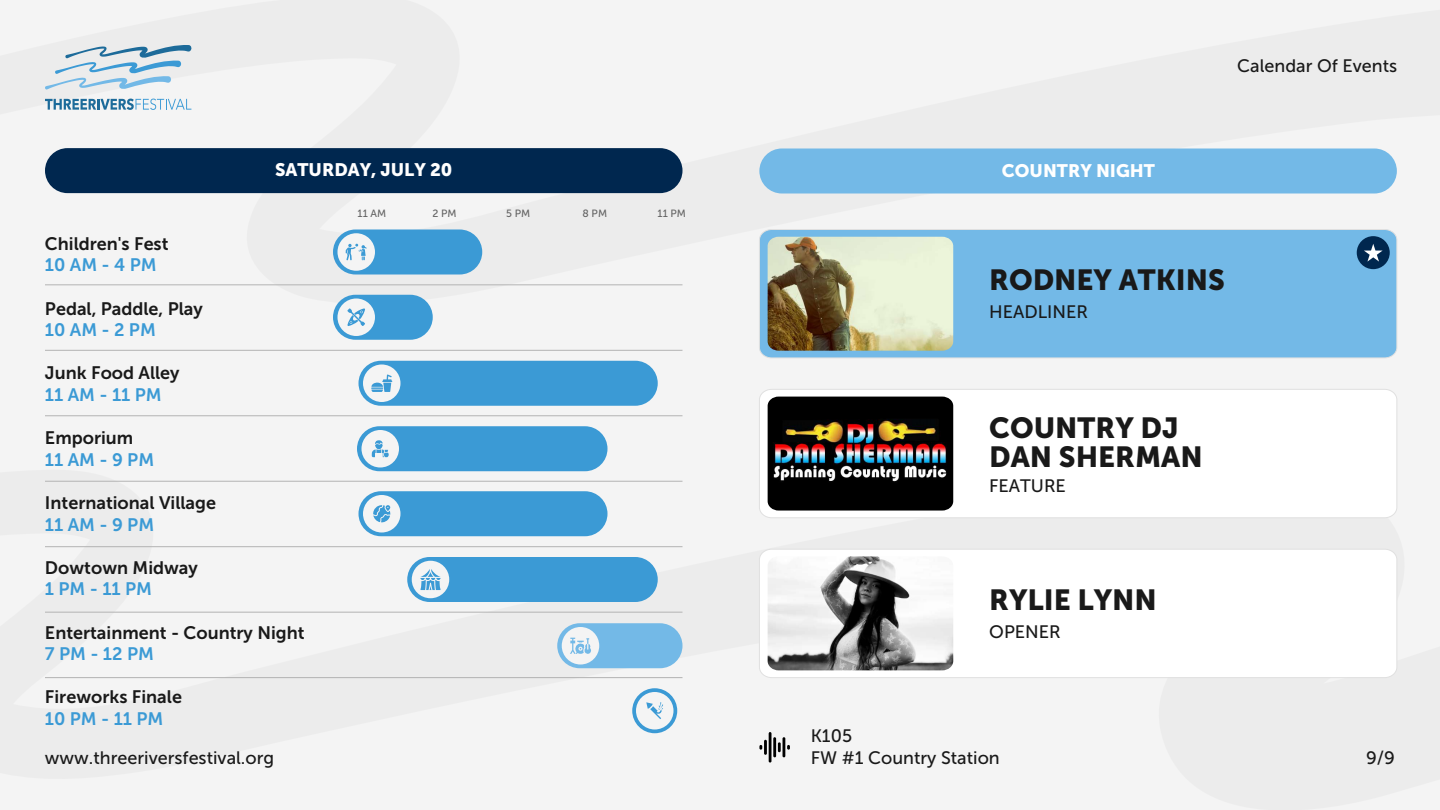
<style>
.page{position:relative;width:1440px;height:810px;background:#f4f4f4}
.page>*{position:absolute;margin:0;border:0;box-sizing:border-box;transform-origin:0 0}
.t1{font:28.95px/29px "Museo Sans 900";color:#191919}
.t2{font:18px "Museo Sans 700";color:#191919}
.t3{font:18px/21.6px "Museo Sans 500";color:#191919}
.t4{font:18px "Museo Sans 700";color:#3b9ad5}
.t5{font:18px "Museo Sans 900";color:#fff}
.t6{font:10.5px "Museo Sans 500";color:#636363}
</style>
<div class="page">
<svg style="left:45px;top:98px;width:1352px;height:253px"></svg>
<svg style="left:45px;top:426px;width:638px;height:308px"></svg>
<svg style="left:759px;top:732px;width:31px;height:31px"></svg>
<div style="left:407px;top:557px;width:251px;height:45px;background:#3b9ad5;border-radius:22px"></div>
<div style="left:412px;top:561px;width:37px;height:37px;background:#f4f4f4;border-radius:50%"></div>
<svg style="left:420px;top:569px;width:21px;height:21px"></svg>
<svg style="left:632px;top:688px;width:45px;height:45px"></svg>
<div style="left:636px;top:692px;width:38px;height:38px;background:#f4f4f4;border-radius:50%"></div>
<svg style="left:646px;top:702px;width:17px;height:17px"></svg>
<svg style="left:45px;top:45px;width:147px;height:45px"></svg>
<svg style="left:45px;top:99px;width:146px;height:11px"></svg>
<div style="left:45px;top:148px;width:637px;height:45px;background:#00274f;border-radius:22px"></div>
<div style="left:759px;top:148px;width:638px;height:46px;background:#73b9e7;border-radius:22px"></div>
<div style="left:357px;top:426px;width:251px;height:45px;background:#3b9ad5;border-radius:22px"></div>
<div style="left:759px;top:548px;width:639px;height:130px;background:#fff"></div>
<img style="left:768px;top:556px;width:185px;height:114px">
<div style="left:759px;top:229px;width:638px;height:129px;background:#73b9e7"></div>
<img style="left:768px;top:237px;width:185px;height:114px">
<div style="left:1357px;top:236px;width:33px;height:33px;background:#00274f;border-radius:50%"></div>
<svg style="left:1364px;top:244px;width:19px;height:18px"></svg>
<div style="left:358px;top:361px;width:300px;height:45px;background:#3b9ad5;border-radius:22px"></div>
<div style="left:363px;top:364px;width:37px;height:38px;background:#f4f4f4;border-radius:50%"></div>
<svg style="left:371px;top:374px;width:21px;height:18px"></svg>
<div style="left:362px;top:430px;width:37px;height:37px;background:#f4f4f4;border-radius:50%"></div>
<svg style="left:372px;top:440px;width:17px;height:17px"></svg>
<div style="left:557px;top:623px;width:125px;height:45px;background:#73b9e7;border-radius:22px"></div>
<div style="left:562px;top:627px;width:37px;height:37px;background:#f4f4f4;border-radius:50%"></div>
<svg style="left:570px;top:638px;width:21px;height:16px"></svg>
<hr style="left:45px;top:284px;width:637px;height:1px;background:#b3b3b3">
<hr style="left:45px;top:350px;width:637px;height:1px;background:#b3b3b3">
<hr style="left:45px;top:415px;width:637px;height:1px;background:#b3b3b3">
<hr style="left:45px;top:481px;width:637px;height:1px;background:#b3b3b3">
<hr style="left:45px;top:546px;width:637px;height:1px;background:#b3b3b3">
<hr style="left:45px;top:612px;width:637px;height:1px;background:#b3b3b3">
<hr style="left:45px;top:677px;width:637px;height:1px;background:#b3b3b3">
<div style="left:333px;top:230px;width:149px;height:44px;background:#3b9ad5;border-radius:22px"></div>
<div style="left:338px;top:233px;width:37px;height:38px;background:#f4f4f4;border-radius:50%"></div>
<svg style="left:346px;top:244px;width:21px;height:16px"></svg>
<div style="left:333px;top:295px;width:100px;height:45px;background:#3b9ad5;border-radius:22px"></div>
<div style="left:338px;top:298px;width:37px;height:38px;background:#f4f4f4;border-radius:50%"></div>
<div style="left:358px;top:491px;width:250px;height:45px;background:#3b9ad5;border-radius:22px"></div>
<div style="left:363px;top:495px;width:37px;height:37px;background:#f4f4f4;border-radius:50%"></div>
<svg style="left:373px;top:505px;width:17px;height:17px"></svg>
<div style="left:759px;top:389px;width:638px;height:130px;background:#fff"></div>
<img style="left:768px;top:397px;width:185px;height:114px">
<svg style="left:347px;top:308px;width:18px;height:18px"></svg>
<p class="t3" style="left:1237px;top:55px;width:161px">Calendar Of Events</p>
<p class="t5" style="left:275px;top:160px;width:179px">SATURDAY, JULY 20</p>
<p class="t5" style="left:1002px;top:160px;width:155px">COUNTRY NIGHT</p>
<p class="t2" style="left:45px;top:234px;width:125px">Children's Fest</p>
<p class="t4" style="left:45px;top:255px;width:113px">10 AM - 4 PM</p>
<p class="t2" style="left:45px;top:298px;width:159px">Pedal, Paddle, Play</p>
<p class="t4" style="left:45px;top:320px;width:112px">10 AM - 2 PM</p>
<p class="t2" style="left:45px;top:363px;width:136px">Junk Food Alley</p>
<p class="t4" style="left:45px;top:385px;width:118px">11 AM - 11 PM</p>
<p class="t2" style="left:45px;top:428px;width:90px">Emporium</p>
<p class="t4" style="left:45px;top:450px;width:111px">11 AM - 9 PM</p>
<p class="t2" style="left:45px;top:493px;width:173px">International Village</p>
<p class="t4" style="left:45px;top:514px;width:111px">11 AM - 9 PM</p>
<p class="t2" style="left:45px;top:558px;width:154px">Dowtown Midway</p>
<p class="t4" style="left:45px;top:579px;width:109px">1 PM - 11 PM</p>
<p class="t2" style="left:45px;top:622px;width:261px">Entertainment - Country Night</p>
<p class="t4" style="left:45px;top:644px;width:110px">7 PM - 12 PM</p>
<p class="t2" style="left:45px;top:687px;width:138px">Fireworks Finale</p>
<p class="t4" style="left:45px;top:709px;width:120px">10 PM - 11 PM</p>
<p class="t6" style="left:358px;top:207px;width:30px">11 AM</p>
<p class="t6" style="left:433px;top:207px;width:26px">2 PM</p>
<p class="t6" style="left:506px;top:207px;width:26px">5 PM</p>
<p class="t6" style="left:583px;top:207px;width:26px">8 PM</p>
<p class="t6" style="left:658px;top:207px;width:30px">11 PM</p>
<h1 class="t1" style="left:989px;top:266px;width:237px">RODNEY ATKINS</h1>
<p class="t3" style="left:989px;top:301px;width:100px">HEADLINER</p>
<h1 class="t1" style="left:989px;top:414px;width:215px">COUNTRY DJ<br>DAN SHERMAN</h1>
<p class="t3" style="left:989px;top:475px;width:78px">FEATURE</p>
<h1 class="t1" style="left:989px;top:585px;width:169px">RYLIE LYNN</h1>
<p class="t3" style="left:989px;top:621px;width:73px">OPENER</p>
<p class="t3" style="left:811px;top:725px;width:191px">K105<br>FW #1 Country Station</p>
<p class="t3" style="left:45px;top:747px;width:231px">www.threeriversfestival.org</p>
<p class="t3" style="left:1366px;top:747px;width:30px">9/9</p>
</div>
